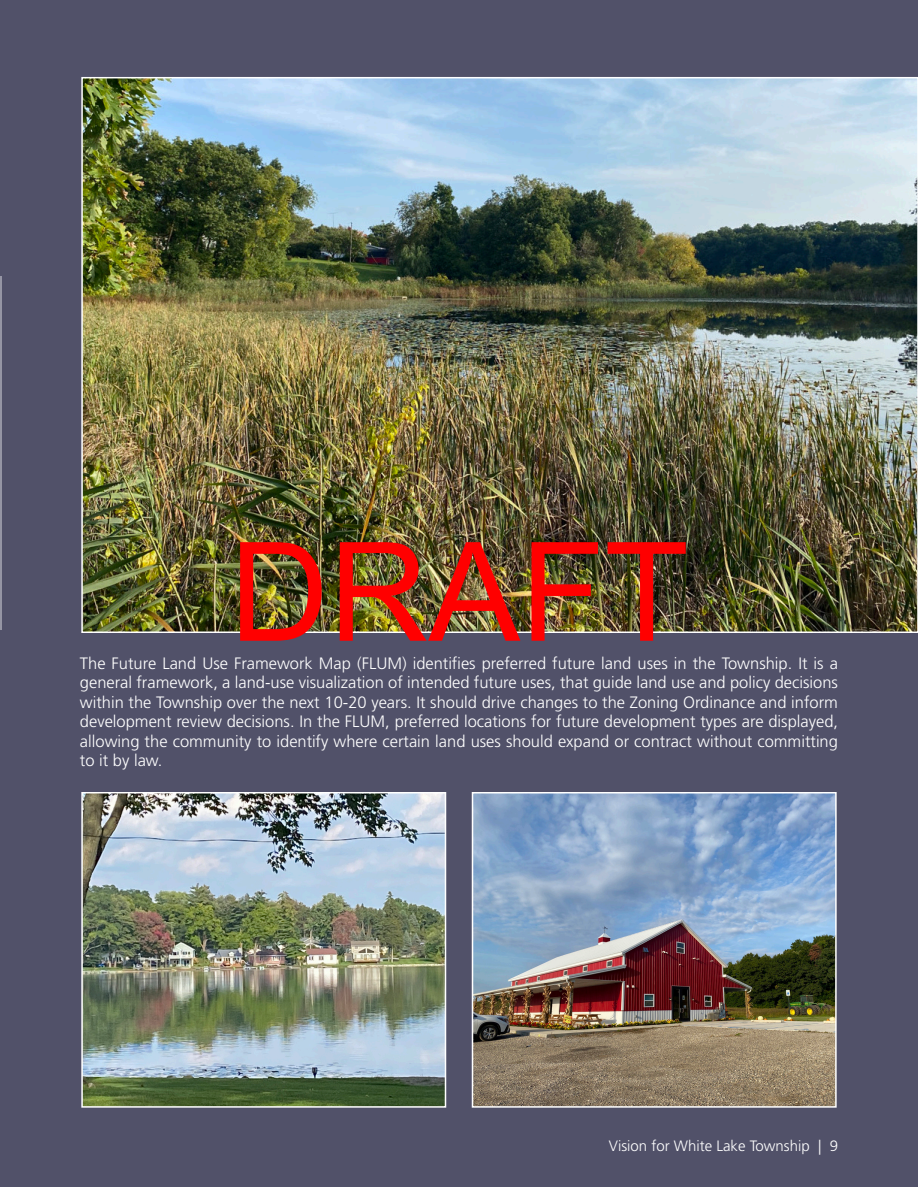
<style>
.page{position:relative;width:918px;height:1188px;background:#fff}
.page>*{position:absolute;margin:0;border:0;box-sizing:border-box;transform-origin:0 0}
.t1{font:137.7px "Arial";color:#f00}
.t2{font:300 16.5px/19.5px "Frutiger LT Pro";color:#fff;text-align:justify}
.t3{font:300 15px "Frutiger LT Pro";color:#fff}
</style>
<div class="page">
<div style="left:0;top:0;width:918px;height:1186px;background:#515169"></div>
<hr style="left:0;top:276px;width:2px;height:354px;background:#fff">
<img style="left:84px;top:80px;width:831px;height:550px">
<img style="left:84px;top:795px;width:359px;height:310px">
<div style="left:81px;top:792px;width:365px;height:316px;border:2px solid #fff"></div>
<img style="left:475px;top:795px;width:359px;height:310px">
<div style="left:472px;top:792px;width:365px;height:316px;border:2px solid #fff"></div>
<h1 class="t1" style="left:230px;top:498px;width:460px">DRAFT</h1>
<p class="t2" style="left:80px;top:653px;width:760px">The Future Land Use Framework Map (FLUM) identifies preferred future land uses in the Township. It is a general framework, a land-use visualization of intended future uses, that guide land use and policy decisions within the Township over the next 10-20 years. It should drive changes to the Zoning Ordinance and inform development review decisions. In the FLUM, preferred locations for future development types are displayed, allowing the community to identify where certain land uses should expand or contract without committing to it by law.</p>
<p class="t3" style="left:609px;top:1137px;width:231px">Vision for White Lake Township | 9</p>
</div>
